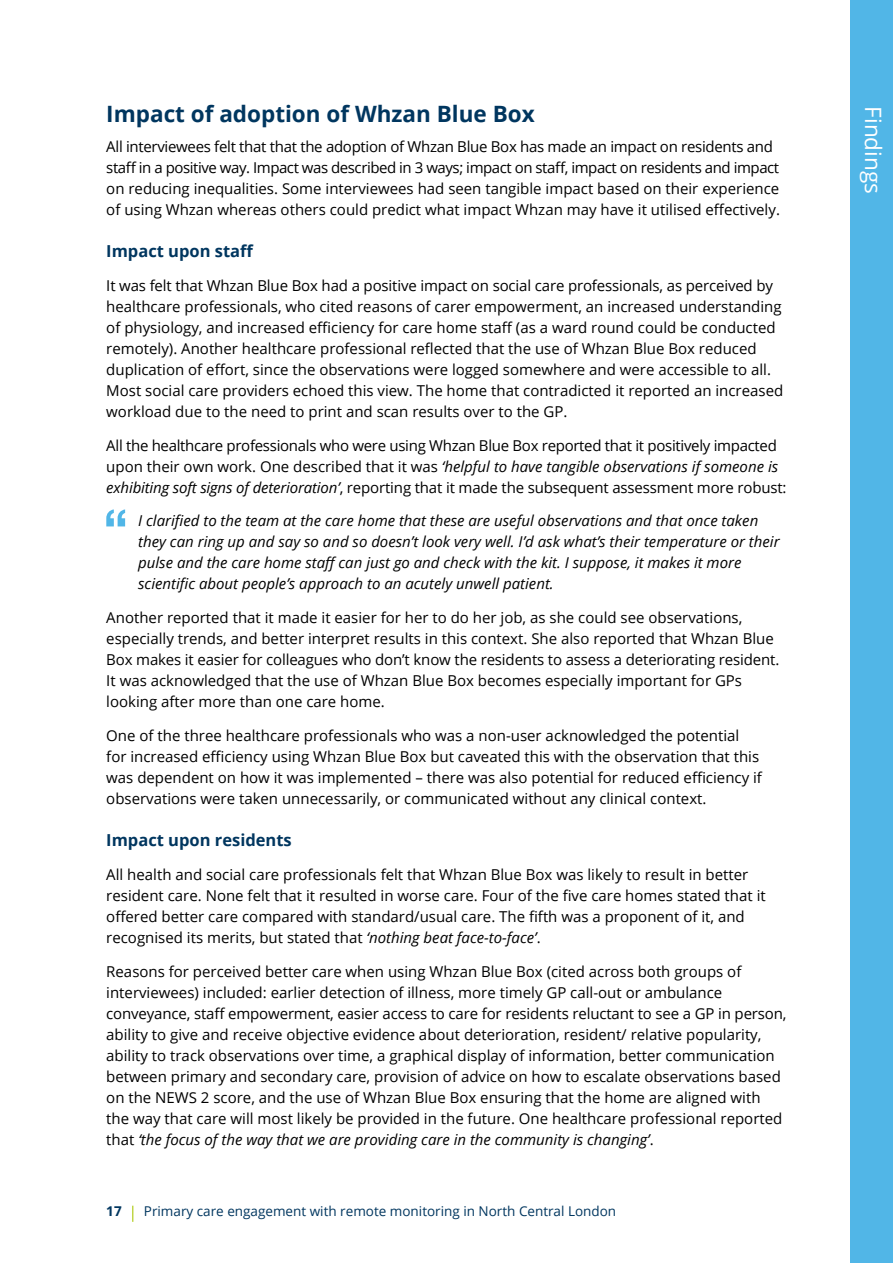
<style>
.page{position:relative;width:893px;height:1263px;background:#fff}
.page>*{position:absolute;margin:0;border:0;box-sizing:border-box;transform-origin:0 0}
.t1{font:700 22.5px "Open Sans";color:#00365f}
.t2{font:22.5px "Open Sans";color:#fff}
.t3{font:700 16.5px "Open Sans";color:#00365f}
.t4{font:15px/21px "Open Sans";color:#000}
.t5{font:italic 15px/21px "Open Sans";color:#000}
.t6{font:15px/21px "Open Sans";letter-spacing:-.02em;color:#000}
.t7{font:13.5px "Open Sans";color:#00365f}
.t8{font:700 13.5px "Open Sans";color:#00365f}
.s1{font-style:italic}
</style>
<div class="page">
<svg style="left:132px;top:1206px;width:1px;height:16px"></svg>
<svg style="left:106px;top:509px;width:19px;height:17px"></svg>
<div style="left:850px;top:0;width:43px;height:1263px;background:#51b6e7"></div>
<h1 class="t1" style="left:106px;top:98px;width:430px">Impact of adoption of Whzan Blue Box</h1>
<p class="t4" style="left:106px;top:136px;width:675px">All interviewees felt that that the adoption of Whzan Blue Box has made an impact on residents and staff in a positive way. Impact was described in 3 ways; impact on staff, impact on residents and impact on reducing inequalities. Some interviewees had seen tangible impact based on their experience of using Whzan whereas others could predict what impact Whzan may have it utilised effectively.</p>
<p class="t3" style="left:106px;top:239px;width:149px">Impact upon staff</p>
<p class="t4" style="left:106px;top:275px;width:678px">It was felt that Whzan Blue Box had a positive impact on social care professionals, as perceived by healthcare professionals, who cited reasons of carer empowerment, an increased understanding of physiology, and increased efficiency for care home staff (as a ward round could be conducted remotely). Another healthcare professional reflected that the use of Whzan Blue Box reduced duplication of effort, since the observations were logged somewhere and were accessible to all.<br>Most social care providers echoed this view. The home that contradicted it reported an increased workload due to the need to print and scan results over to the GP.</p>
<p class="t6" style="left:106px;top:434px;width:682px">All the healthcare professionals who were using Whzan Blue Box reported that it positively impacted upon their own work. One described that it was <span class="s1">‘helpful to have tangible observations if someone is exhibiting soft signs of deterioration’</span>, reporting that it made the subsequent assessment more robust:</p>
<p class="t5" style="left:138px;top:510px;width:643px">I clarified to the team at the care home that these are useful observations and that once taken they can ring up and say so and so doesn’t look very well. I’d ask what’s their temperature or their pulse and the care home staffcan just go and check with the kit. I suppose, it makes it more scientific about people’s approach to an acutely unwell patient.</p>
<p class="t4" style="left:106px;top:607px;width:674px">Another reported that it made it easier for her to do her job, as she could see observations, especially trends, and better interpret results in this context. She also reported that Whzan Blue Box makes it easier for colleagues who don’t know the residents to assess a deteriorating resident.<br>It was acknowledged that the use of Whzan Blue Box becomes especially important for GPs looking after more than one care home.</p>
<p class="t4" style="left:106px;top:725px;width:657px">One of the three healthcare professionals who was a non-user acknowledged the potential for increased efficiency using Whzan Blue Box but caveated this with the observation that this was dependent on how it was implemented – there was also potential for reduced efficiency if observations were taken unnecessarily, or communicated without any clinical context.</p>
<p class="t3" style="left:106px;top:829px;width:187px">Impact upon residents</p>
<p class="t4" style="left:106px;top:864px;width:661px">All health and social care professionals felt that Whzan Blue Box was likely to result in better resident care. None felt that it resulted in worse care. Four of the five care homes stated that it offered better care compared with standard/usual care. The fifth was a proponent of it, and recognised its merits, but stated that <span class="s1">‘nothing beat face-to-face’</span>.</p>
<p class="t4" style="left:106px;top:960px;width:682px">Reasons for perceived better care when using Whzan Blue Box (cited across both groups of interviewees) included: earlier detection of illness, more timely GP call-out or ambulance conveyance, staff empowerment, easier access to care for residents reluctant to see a GP in person, ability to give and receive objective evidence about deterioration, resident/ relative popularity, ability to track observations over time, a graphical display of information, better communication between primary and secondary care, provision of advice on how to escalate observations based on the NEWS 2 score, and the use of Whzan Blue Box ensuring that the home are aligned with the way that care will most likely be provided in the future. One healthcare professional reported that <span class="s1">‘the focus of the way that we are providing care in the community is changing’</span>.</p>
<p class="t8" style="left:106px;top:1202px;width:17px">17</p>
<p class="t7" style="left:144px;top:1202px;width:474px">Primary care engagement with remote monitoring in North Central London</p>
<h1 class="t2" style="left:889px;top:106px;width:89px;rotate:90deg">Findings</h1>
</div>
